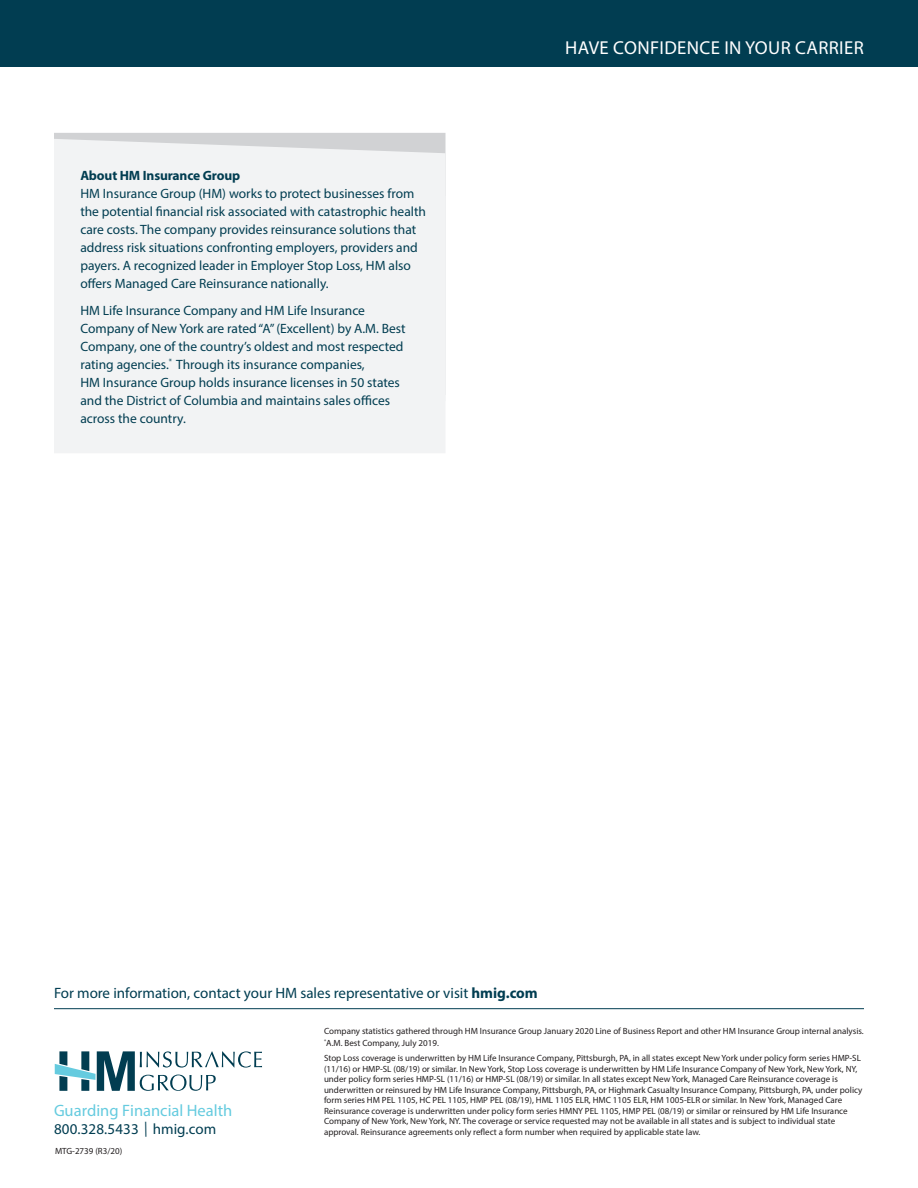
<style>
.page{position:relative;width:918px;height:1188px;background:#fff}
.page>*{position:absolute;margin:0;border:0;box-sizing:border-box;transform-origin:0 0}
.t1{font:18.75px "Myriad Pro";letter-spacing:.02em;color:#fff}
.t2{font:16.5px "Myriad Pro";color:#65cbdf}
.t3{font:15px "Myriad Pro";color:#013d51}
.t4{font:13.5px/18px "Myriad Pro";color:#013d51}
.t5{font:700 13.5px "Myriad Pro";letter-spacing:-.01em;color:#013d51}
.t6{font:9px/10.5px "Myriad Pro";color:#231f20}
.s1{font-weight:700}
.s2{font-stretch:condensed}
</style>
<div class="page">
<hr style="left:54px;top:1008px;width:810px;height:1px;background:#013d51">
<svg style="left:55px;top:1051px;width:207px;height:40px"></svg>
<div style="left:0;top:0;width:918px;height:68px;background:#013d51"></div>
<div style="left:54px;top:133px;width:392px;height:6px;background:#d1d2d4"></div>
<svg style="left:54px;top:139px;width:392px;height:42px;fill:#f2f3f4"></svg>
<div style="left:54px;top:181px;width:392px;height:272px;background:#f2f3f4"></div>
<h3 class="t5" style="left:80px;top:166px;width:161px">About HM Insurance Group</h3>
<p class="t4" style="left:80px;top:184px;width:347px">HM Insurance Group (HM) works to protect businesses from the potential financial risk associated with catastrophic health care costs. The company provides reinsurance solutions that address risk situations confronting employers, providers and payers. A recognized leader in Employer Stop Loss, HM also offers Managed Care Reinsurance nationally.</p>
<p class="t4" style="left:80px;top:301px;width:327px">HM Life Insurance Company and HM Life Insurance Company of New York are rated “A” (Excellent) by A.M. Best Company, one of the country’s oldest and most respected rating agencies.<sup>*</sup> Through its insurance companies,<br>HM Insurance Group holds insurance licenses in 50 states and the District of Columbia and maintains sales offices across the country.</p>
<h1 class="t1" style="left:565px;top:36px;width:300px">HAVE CONFIDENCE IN YOUR CARRIER</h1>
<h3 class="t3" style="left:54px;top:984px;width:485px">For more information, contact your HM sales representative or visit <span class="s1">hmig.com</span></h3>
<h2 class="t2" style="left:54px;top:1100px;width:180px">Guarding Financial Health</h2>
<h3 class="t3" style="left:54px;top:1120px;width:164px">800.328.5433 <span class="s2">|</span> hmig.com</h3>
<p class="t6" style="left:55px;top:1145px;width:69px">MTG-2739 (R3/20)</p>
<p class="t6" style="left:324px;top:1025px;width:541px;line-height:12.1px">Company statistics gathered through HM Insurance Group January 2020 Line of Business Report and other HM Insurance Group internal analysis. <sup>*</sup>A.M. Best Company, July 2019.</p>
<p class="t6" style="left:324px;top:1053px;width:540px">Stop Loss coverage is underwritten by HM Life Insurance Company, Pittsburgh, PA, in all states except New York under policy form series HMP-SL (11/16) or HMP-SL (08/19) or similar. In New York, Stop Loss coverage is underwritten by HM Life Insurance Company of New York, New York, NY, under policy form series HMP-SL (11/16) or HMP-SL (08/19) or similar. In all states except New York, Managed Care Reinsurance coverage is underwritten or reinsured by HM Life Insurance Company, Pittsburgh, PA, or Highmark Casualty Insurance Company, Pittsburgh, PA, under policy form series HM PEL 1105, HC PEL 1105, HMP PEL (08/19), HML 1105 ELR, HMC 1105 ELR, HM 1005-ELR or similar. In New York, Managed Care Reinsurance coverage is underwritten under policy form series HMNY PEL 1105, HMP PEL (08/19) or similar or reinsured by HM Life Insurance Company of New York, New York, NY. The coverage or service requested may not be available in all states and is subject to individual state approval. Reinsurance agreements only reflect a form number when required by applicable state law.</p>
</div>
